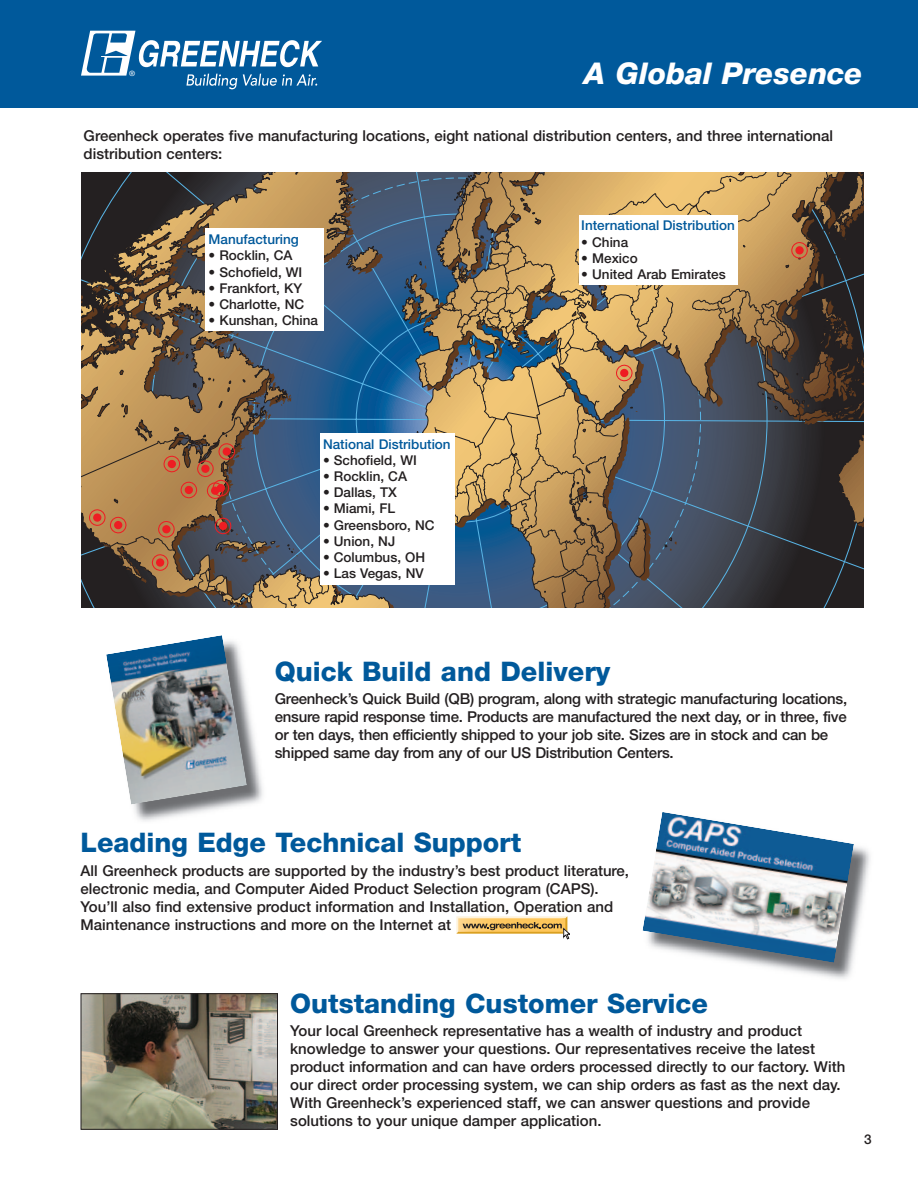
<style>
.page{position:relative;width:918px;height:1188px;background:#fff}
.page>*{position:absolute;margin:0;border:0;box-sizing:border-box;transform-origin:0 0}
.t1{font:italic 800 30px "Helvetica Neue LT Std";color:#fff}
.t2{font:800 27px "Helvetica Neue LT Std";color:#00599b}
.t3{font:500 15px/18px "Helvetica Neue LT Std";color:#231f20}
.t4{font:500 13.5px "Helvetica Neue LT Std";color:#231f20}
.t5{font:500 13.5px "Helvetica Neue LT Std";color:#00599b}
.t6{font:7.35px "Helvetica";color:#fff}
</style>
<div class="page">
<div style="left:0;top:0;width:918px;height:107px;background:#00599b"></div>
<img style="left:746px;top:846px;width:124px;height:133px">
<img style="left:642px;top:812px;width:212px;height:151px">
<img style="left:134px;top:696px;width:129px;height:125px">
<img style="left:106px;top:635px;width:141px;height:170px">
<svg style="left:456px;top:917px;width:113px;height:23px"></svg>
<img style="left:83px;top:995px;width:193px;height:133px">
<div style="left:81px;top:993px;width:197px;height:137px;border:1px solid #231f20"></div>
<svg style="left:81px;top:172px;width:783px;height:436px;background:#625f5a"></svg>
<svg style="left:413px;top:172px;width:433px;height:436px;background:#726757"></svg>
<svg style="left:88px;top:508px;width:39px;height:27px"></svg>
<svg style="left:157px;top:520px;width:18px;height:19px"></svg>
<svg style="left:214px;top:517px;width:18px;height:18px"></svg>
<svg style="left:151px;top:553px;width:18px;height:19px"></svg>
<svg style="left:416px;top:172px;width:217px;height:215px;background:#9d8964"></svg>
<svg style="left:790px;top:241px;width:18px;height:19px"></svg>
<svg style="left:162px;top:442px;width:74px;height:58px;background:#9f6543"></svg>
<div style="left:320px;top:433px;width:135px;height:151px;background:#fff"></div>
<div style="left:579px;top:215px;width:159px;height:70px;background:#fff"></div>
<div style="left:206px;top:229px;width:118px;height:102px;background:#fff"></div>
<svg style="left:81px;top:31px;width:241px;height:58px"></svg>
<p class="t6" style="left:129px;top:70px;width:7px">®</p>
<h1 class="t1" style="left:584px;top:62px;width:280px">A Global Presence</h1>
<p class="t3" style="left:84px;top:128px;width:751px">Greenheck operates five manufacturing locations, eight national distribution centers, and three international distribution centers:</p>
<p class="t5" style="left:209px;top:235px;width:92px">Manufacturing</p>
<p class="t4" style="left:209px;top:251px;width:86px">• Rocklin, CA</p>
<p class="t4" style="left:209px;top:267px;width:95px">• Schofield, WI</p>
<p class="t4" style="left:209px;top:283px;width:95px">• Frankfort, KY</p>
<p class="t4" style="left:209px;top:299px;width:97px">• Charlotte, NC</p>
<p class="t4" style="left:209px;top:316px;width:111px">• Kunshan, China</p>
<p class="t5" style="left:323px;top:439px;width:129px">National Distribution</p>
<p class="t4" style="left:323px;top:455px;width:95px">• Schofield, WI</p>
<p class="t4" style="left:323px;top:471px;width:86px">• Rocklin, CA</p>
<p class="t4" style="left:323px;top:488px;width:75px">• Dallas, TX</p>
<p class="t4" style="left:323px;top:504px;width:74px">• Miami, FL</p>
<p class="t4" style="left:323px;top:520px;width:113px">• Greensboro, NC</p>
<p class="t4" style="left:323px;top:536px;width:74px">• Union, NJ</p>
<p class="t4" style="left:323px;top:552px;width:104px">• Columbus, OH</p>
<p class="t4" style="left:323px;top:569px;width:102px">• Las Vegas, NV</p>
<p class="t5" style="left:581px;top:221px;width:155px">International Distribution</p>
<p class="t4" style="left:581px;top:237px;width:48px">• China</p>
<p class="t4" style="left:581px;top:253px;width:58px">• Mexico</p>
<p class="t4" style="left:581px;top:269px;width:146px">• United Arab Emirates</p>
<h2 class="t2" style="left:275px;top:662px;width:337px">Quick Build and Delivery</h2>
<p class="t3" style="left:275px;top:692px;width:574px">Greenheck’s Quick Build (QB) program, along with strategic manufacturing locations, ensure rapid response time. Products are manufactured the next day, or in three, five or ten days, then efficiently shipped to your job site. Sizes are in stock and can be shipped same day from any of our US Distribution Centers.</p>
<h2 class="t2" style="left:81px;top:833px;width:442px">Leading Edge Technical Support</h2>
<p class="t3" style="left:81px;top:863px;width:550px">All Greenheck products are supported by the industry’s best product literature, electronic media, and Computer Aided Product Selection program (CAPS).<br>You’ll also find extensive product information and Installation, Operation and Maintenance instructions and more on the Internet at</p>
<h2 class="t2" style="left:290px;top:993px;width:419px">Outstanding Customer Service</h2>
<p class="t3" style="left:290px;top:1023px;width:557px">Your local Greenheck representative has a wealth of industry and product knowledge to answer your questions. Our representatives receive the latest product information and can have orders processed directly to our factory. With our direct order processing system, we can ship orders as fast as the next day.<br>With Greenheck’s experienced staff, we can answer questions and provide solutions to your unique damper application.</p>
<p class="t4" style="left:864px;top:1134px;width:9px">3</p>
</div>
